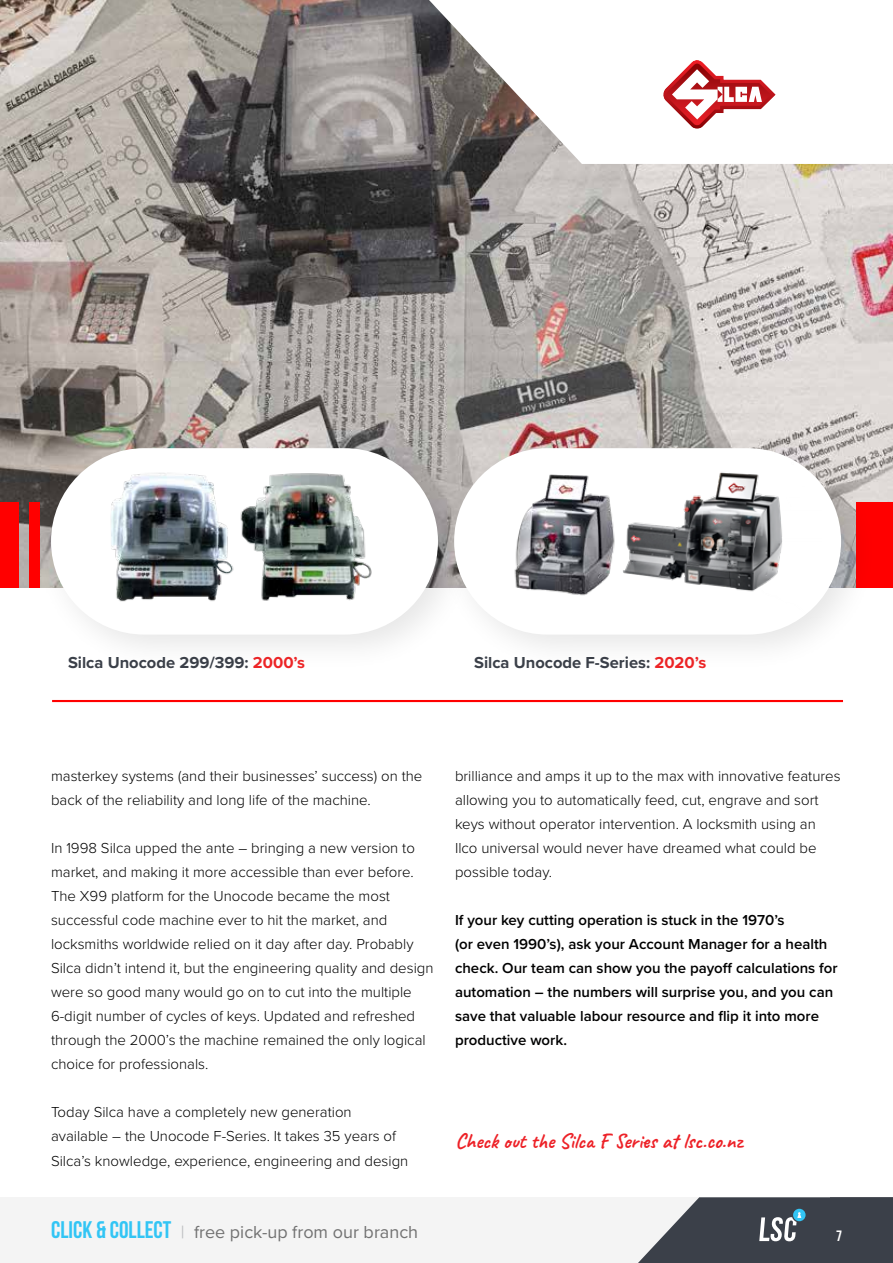
<style>
.page{position:relative;width:893px;height:1263px;background:#fff}
.page>*{position:absolute;margin:0;border:0;box-sizing:border-box;transform-origin:0 0}
.t1{font:700 45px "Bebas Neue";color:#fff}
.t2{font:700 24px "Bebas Neue";color:#32c5f4}
.t3{font:700 21px "Caveat";color:#ed2127}
.t4{font:18px "Proxima Nova";color:#727272}
.t5{font:700 16.5px "Proxima Nova";color:#3b4049}
.t6{font:300 15px/24px "Proxima Nova";color:#000101}
.t7{font:600 15px/24px "Proxima Nova";color:#000101}
.t8{font:700 15px "Bebas Neue";color:#fff}
.s1{color:#ee2527}
.s2{font-family:"Proxima Nova";font-weight:400;font-size:18px;color:#bcbec0}
</style>
<div class="page">
<div style="left:0;top:1197px;width:830px;height:66px;background:#f4f4f4"></div>
<svg style="left:638px;top:1197px;width:255px;height:66px"></svg>
<img style="left:0;top:0;width:893px;height:587px">
<svg style="left:429px;top:0;width:464px;height:164px"></svg>
<svg style="left:661px;top:57px;width:117px;height:73px"></svg>
<div style="left:0;top:502px;width:18px;height:85px;background:#f00"></div>
<div style="left:856px;top:502px;width:37px;height:85px;background:#f00"></div>
<div style="left:30px;top:502px;width:10px;height:85px;background:#f00"></div>
<hr style="left:52px;top:700px;width:791px;height:2px;background:#f00">
<div style="left:34px;top:430px;width:442px;height:243px;background:#000;opacity:.1"></div>
<div style="left:51px;top:448px;width:387px;height:187px;background:#fff;border-radius:93px"></div>
<div style="left:437px;top:430px;width:442px;height:243px;background:#000;opacity:.1"></div>
<div style="left:454px;top:448px;width:387px;height:187px;background:#fff;border-radius:93px"></div>
<img style="left:241px;top:473px;width:131px;height:128px">
<img style="left:691px;top:436px;width:131px;height:190px">
<img style="left:453px;top:436px;width:238px;height:190px">
<img style="left:98px;top:459px;width:143px;height:143px">
<p class="t5" style="left:68px;top:650px;width:239px">Silca Unocode 299/399: <span class="s1">2000’s</span></p>
<p class="t5" style="left:474px;top:650px;width:234px">Silca Unocode F-Series: <span class="s1">2020’s</span></p>
<p class="t6" style="left:51px;top:764px;width:373px">masterkey systems (and their businesses’ success) on the back of the reliability and long life of the machine.</p>
<p class="t6" style="left:51px;top:836px;width:384px">In 1998 Silca upped the ante – bringing a new version to market, and making it more accessible than ever before.<br>The X99 platform for the Unocode became the most successful code machine ever to hit the market, and locksmiths worldwide relied on it day after day. Probably Silca didn’t intend it, but the engineering quality and design were so good many would go on to cut into the multiple 6-digit number of cycles of keys. Updated and refreshed through the 2000’s the machine remained the only logical choice for professionals.</p>
<p class="t6" style="left:51px;top:1100px;width:359px">Today Silca have a completely new generation available – the Unocode F-Series. It takes 35 years of<br>Silca’s knowledge, experience, engineering and design</p>
<h2 class="t2" style="left:51px;top:1217px;width:135px">CLICK &amp; COLLECT <span class="s2">|</span></h2>
<p class="t4" style="left:194px;top:1219px;width:244px">free pick-up from our branches</p>
<p class="t6" style="left:455px;top:764px;width:387px">brilliance and amps it up to the max with innovative features allowing you to automatically feed, cut, engrave and sort keys without operator intervention. A locksmith using an Ilco universal would never have dreamed what could be possible today.</p>
<p class="t7" style="left:455px;top:908px;width:384px">If your key cutting operation is stuck in the 1970’s<br>(or even 1990’s), ask your Account Manager for a health check. Our team can show you the payoff calculations for automation – the numbers will surprise you, and you can save that valuable labour resource and flip it into more productive work.</p>
<h3 class="t3" style="left:456px;top:1128px;width:288px">Check out the Silca F Series at lsc.co.nz</h3>
<h1 class="t1" style="left:824px;top:1197px;width:19px">7</h1>
<p class="t8" style="left:836px;top:1228px;width:7px">7</p>
</div>
